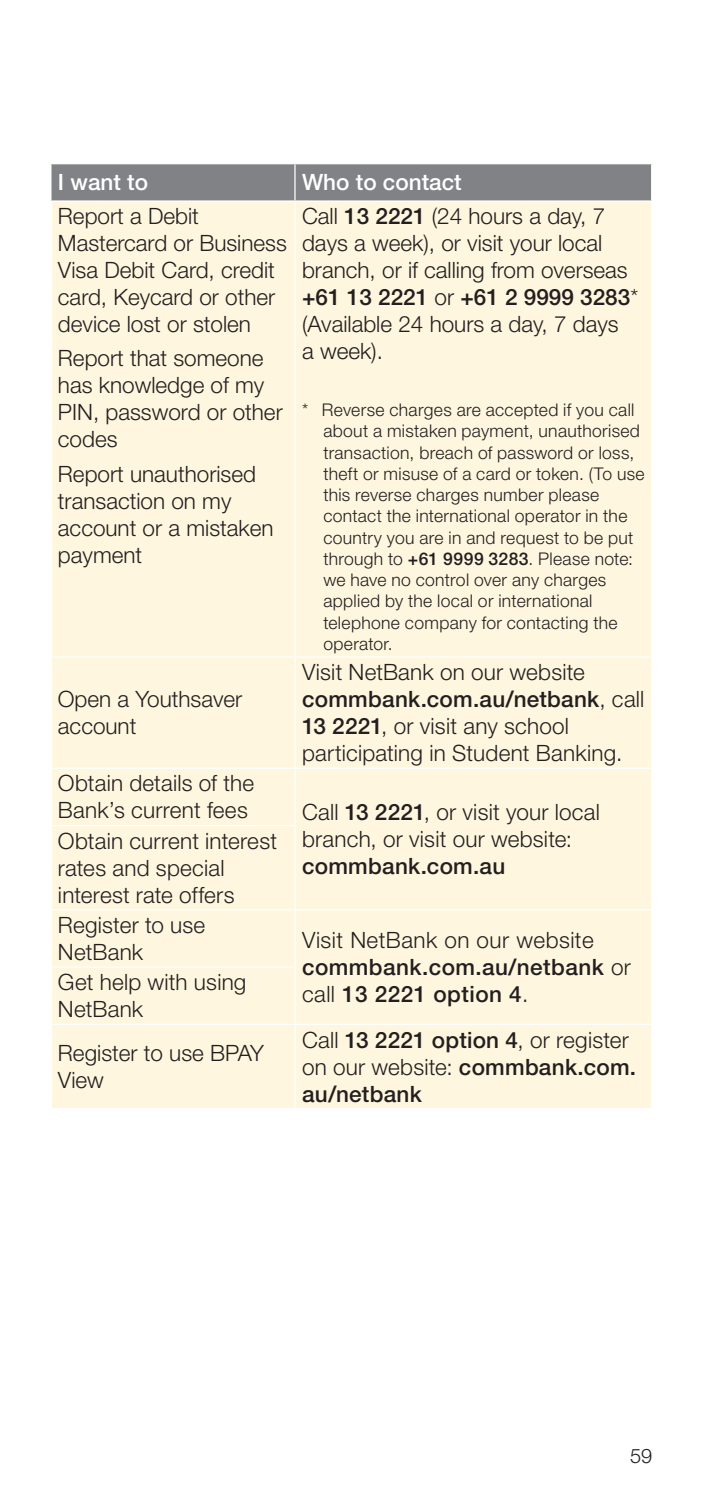
<style>
.page{position:relative;width:702px;height:1489px;background:#fff}
.page>*{position:absolute;margin:0;border:0;box-sizing:border-box;transform-origin:0 0}
.t1{font:300 22.5px/27px "Helvetica Neue LT Std";color:#231f20}
.t2{font:500 22.5px/27px "Helvetica Neue LT Std";letter-spacing:.02em;color:#231f20}
.t3{font:500 22.5px "Helvetica Neue LT Std";color:#fff}
.t4{font:300 20px "Helvetica Neue LT Std";color:#231f20}
.t5{font:300 17.5px/21.2px "Helvetica Neue LT Std";letter-spacing:.02em;color:#231f20}
.s1{font-weight:500}
.s2{font-style:inherit}
.s3{font-weight:300}
</style>
<div class="page">
<div style="left:51px;top:164px;width:600px;height:36px;background:#808285"></div>
<div style="left:52px;top:202px;width:599px;height:905px;background:#fef6de"></div>
<hr style="left:294px;top:164px;width:1px;height:36px;background:#fff">
<hr style="left:294px;top:202px;width:1px;height:454px;background:#fff">
<hr style="left:52px;top:656px;width:243px;height:1px;background:#fff">
<hr style="left:295px;top:656px;width:357px;height:1px;background:#fff">
<hr style="left:294px;top:657px;width:1px;height:110px;background:#fff">
<hr style="left:52px;top:767px;width:243px;height:1px;background:#fff">
<hr style="left:295px;top:767px;width:357px;height:1px;background:#fff">
<hr style="left:294px;top:768px;width:1px;height:56px;background:#fff">
<hr style="left:52px;top:824px;width:243px;height:2px;background:#fff">
<hr style="left:294px;top:826px;width:1px;height:83px;background:#fff">
<hr style="left:52px;top:909px;width:243px;height:1px;background:#fff">
<hr style="left:295px;top:909px;width:357px;height:1px;background:#fff">
<hr style="left:294px;top:910px;width:1px;height:56px;background:#fff">
<hr style="left:52px;top:966px;width:243px;height:1px;background:#fff">
<hr style="left:294px;top:967px;width:1px;height:56px;background:#fff">
<hr style="left:52px;top:1023px;width:243px;height:1px;background:#fff">
<hr style="left:295px;top:1023px;width:357px;height:1px;background:#fff">
<hr style="left:294px;top:1024px;width:1px;height:83px;background:#fff">
<p class="t3" style="left:58px;top:169px;width:92px">I want to</p>
<p class="t3" style="left:302px;top:169px;width:161px">Who to contact</p>
<p class="t1" style="left:58px;top:202px;width:230px">Report a Debit<br>Mastercard or Business<br>Visa Debit Card, credit card, Keycard or other device lost or stolen</p>
<p class="t1" style="left:58px;top:344px;width:226px">Report that someone has knowledge of my<br>PIN, password or other codes</p>
<p class="t1" style="left:58px;top:459px;width:217px">Report unauthorised transaction on my account or a mistaken payment</p>
<p class="t1" style="left:302px;top:202px;width:337px">Call <span class="s1">13 2221</span> (24 hours a day, 7 days a week), or visit your local branch, or if calling from overseas <span class="s1">+61 13 2221</span> or <span class="s1">+61 2 9999 3283</span>* (Available 24 hours a day, 7 days<br>a week).</p>
<p class="t5" style="left:323px;top:399px;width:323px;text-indent:-21px">* Reverse charges are accepted if you call about a mistaken payment, unauthorised transaction, breach of password or loss, theft or misuse of a card or token. (To use this reverse charges number please contact the international operator in the country you are in and request to be put through to <span class="s1">+61 9999 3283</span>. Please note: we have no control over any charges applied by the local or international telephone company for contacting the operator.</p>
<p class="t1" style="left:58px;top:685px;width:186px">Open a Youthsaver account</p>
<p class="t1" style="left:58px;top:769px;width:198px">Obtain details of the<br>Bank’s current fees</p>
<p class="t1" style="left:58px;top:826px;width:220px">Obtain current interest rates and special interest rate offers</p>
<p class="t1" style="left:58px;top:911px;width:149px">Register to use<br>NetBank</p>
<p class="t1" style="left:58px;top:968px;width:190px">Get help with using<br>NetBank</p>
<p class="t1" style="left:58px;top:1038px;width:207px">Register to use <span class="s2">BPAY<br></span>View</p>
<p class="t1" style="left:302px;top:658px;width:344px">Visit NetBank on our website <span class="s1">commbank.com.au/netbank</span>, call<br><span class="s1">13 2221</span>, or visit any school participating in Student Banking.</p>
<p class="t1" style="left:302px;top:798px;width:299px">Call <span class="s1">13 2221</span>, or visit your local branch, or visit our website:</p>
<p class="t2" style="left:302px;top:852px;width:205px">commbank.com.au</p>
<p class="t2" style="left:302px;top:926px;width:330px"><span class="s3">Visit NetBank on our website </span>commbank.com.au/netbank <span class="s3">or call</span> 13 2221 option 4<span class="s3">.</span></p>
<p class="t2" style="left:302px;top:1025px;width:335px"><span class="s3">Call</span> 13 2221 option 4<span class="s3">, or register on our website:</span> commbank.com. au/netbank</p>
<p class="t4" style="left:630px;top:1442px;width:24px">59</p>
</div>
